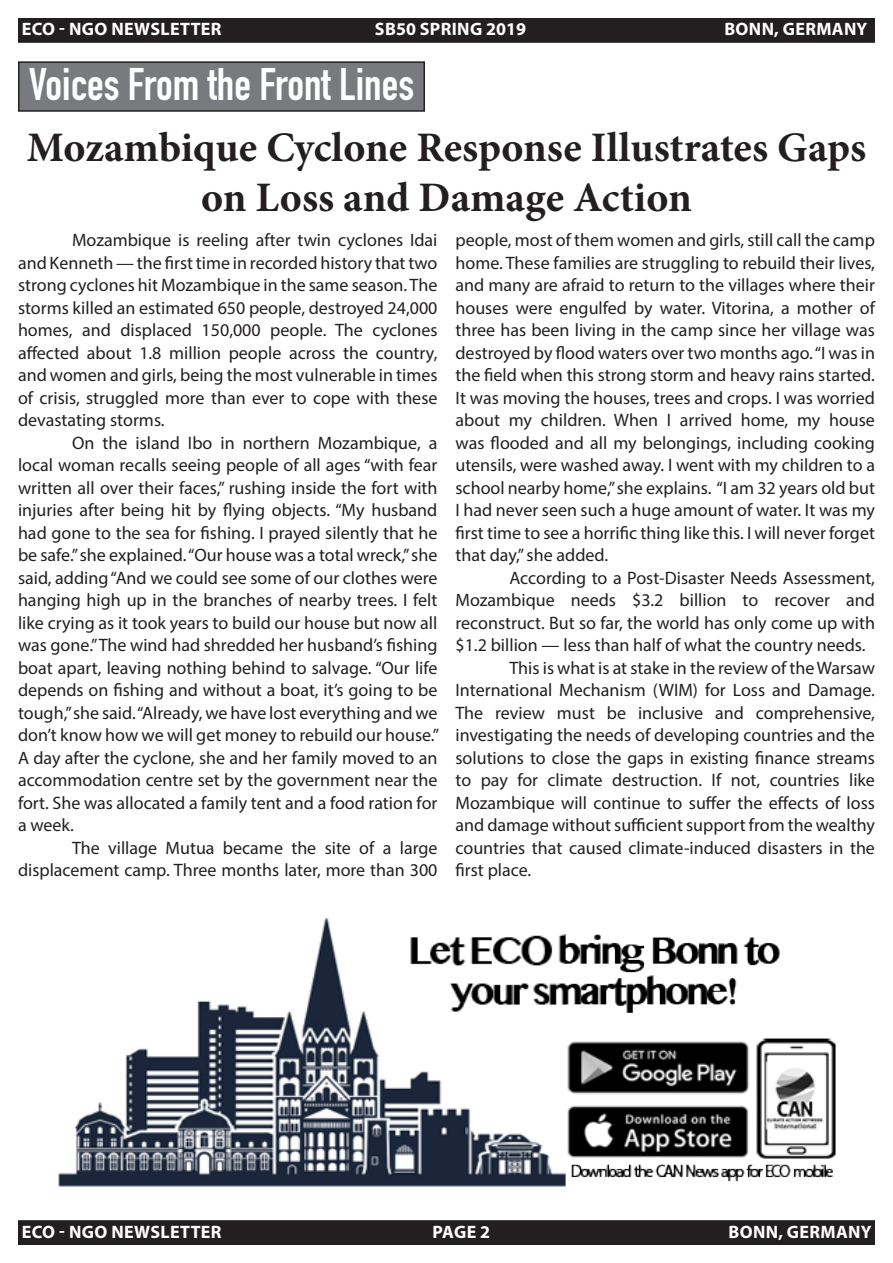
<style>
.page{position:relative;width:893px;height:1263px;background:#fff}
.page>*{position:absolute;margin:0;border:0;box-sizing:border-box;transform-origin:0 0}
.t1{font:700 45px "DIN Condensed";color:#fff}
.t2{font:700 42px/50.4px "Minion Pro";color:#231f20;text-align:center}
.t3{font:18px/22.5px "Myriad Pro";color:#231f20;text-align:justify}
.t4{font:700 18px "Myriad Pro";letter-spacing:.02em;color:#fff}
</style>
<div class="page">
<div style="left:19px;top:62px;width:405px;height:49px;background:#787a7d"></div>
<div style="left:18px;top:61px;width:407px;height:51px;border:2px solid #231f20"></div>
<div style="left:19px;top:19px;width:855px;height:23px;background:#231f20"></div>
<div style="left:18px;top:18px;width:857px;height:25px;border:2px solid #231f20"></div>
<div style="left:19px;top:1221px;width:855px;height:23px;background:#231f20"></div>
<div style="left:18px;top:1220px;width:857px;height:25px;border:2px solid #231f20"></div>
<img style="left:58px;top:917px;width:778px;height:270px">
<p class="t4" style="left:22px;top:17px;width:201px">ECO - NGO NEWSLETTER</p>
<p class="t4" style="left:375px;top:17px;width:153px">SB50 SPRING 2019</p>
<p class="t4" style="left:724px;top:17px;width:145px">BONN, GERMANY</p>
<p class="t1" style="left:29px;top:54px;width:387px">Voices From the Front Lines</p>
<p class="t2" style="left:27px;top:122px;width:841px">Mozambique Cyclone Response Illustrates Gaps on Loss and Damage Action</p>
<p class="t3" style="left:18px;top:228px;width:421px;text-indent:54px">Mozambique is reeling after twin cyclones Idai and Kenneth — the first time in recorded history that two strong cyclones hit Mozambique in the same season. The storms killed an estimated 650 people, destroyed 24,000 homes, and displaced 150,000 people. The cyclones affected about 1.8 million people across the country, and women and girls, being the most vulnerable in times of crisis, struggled more than ever to cope with these devastating storms.</p>
<p class="t3" style="left:18px;top:431px;width:423px;text-indent:54px">On the island Ibo in northern Mozambique, a local woman recalls seeing people of all ages “with fear written all over their faces,” rushing inside the fort with injuries after being hit by flying objects. “My husband had gone to the sea for fishing. I prayed silently that he be safe.” she explained. “Our house was a total wreck,” she said, adding “And we could see some of our clothes were hanging high up in the branches of nearby trees. I felt like crying as it took years to build our house but now all was gone.” The wind had shredded her husband’s fishing boat apart, leaving nothing behind to salvage. “Our life depends on fishing and without a boat, it’s going to be tough,” she said. “Already, we have lost everything and we don’t know how we will get money to rebuild our house.” A day after the cyclone, she and her family moved to an accommodation centre set by the government near the fort. She was allocated a family tent and a food ration for a week.</p>
<p class="t3" style="left:18px;top:836px;width:421px;text-align:right">The village Mutua became the site of a large displacement camp. Three months later, more than 300</p>
<p class="t3" style="left:455px;top:229px;width:421px">people, most of them women and girls, still call the camp home. These families are struggling to rebuild their lives, and many are afraid to return to the villages where their houses were engulfed by water. Vitorina, a mother of three has been living in the camp since her village was destroyed by flood waters over two months ago. “I was in the field when this strong storm and heavy rains started.<br>It was moving the houses, trees and crops. I was worried about my children. When I arrived home, my house was flooded and all my belongings, including cooking utensils, were washed away. I went with my children to a school nearby home,” she explains. “I am 32 years old but I had never seen such a huge amount of water. It was my first time to see a horrific thing like this. I will never forget that day,” she added.</p>
<p class="t3" style="left:455px;top:566px;width:421px;text-indent:54px">According to a Post-Disaster Needs Assessment, Mozambique needs $3.2 billion to recover and reconstruct. But so far, the world has only come up with $1.2 billion — less than half of what the country needs.</p>
<p class="t3" style="left:455px;top:656px;width:421px;text-indent:54px">This is what is at stake in the review of the Warsaw International Mechanism (WIM) for Loss and Damage.<br>The review must be inclusive and comprehensive, investigating the needs of developing countries and the solutions to close the gaps in existing finance streams to pay for climate destruction. If not, countries like Mozambique will continue to suffer the effects of loss and damage without sufficient support from the wealthy countries that caused climate-induced disasters in the first place.</p>
<p class="t4" style="left:22px;top:1220px;width:201px">ECO - NGO NEWSLETTER</p>
<p class="t4" style="left:433px;top:1220px;width:59px">PAGE 2</p>
<p class="t4" style="left:729px;top:1220px;width:145px">BONN, GERMANY</p>
</div>
